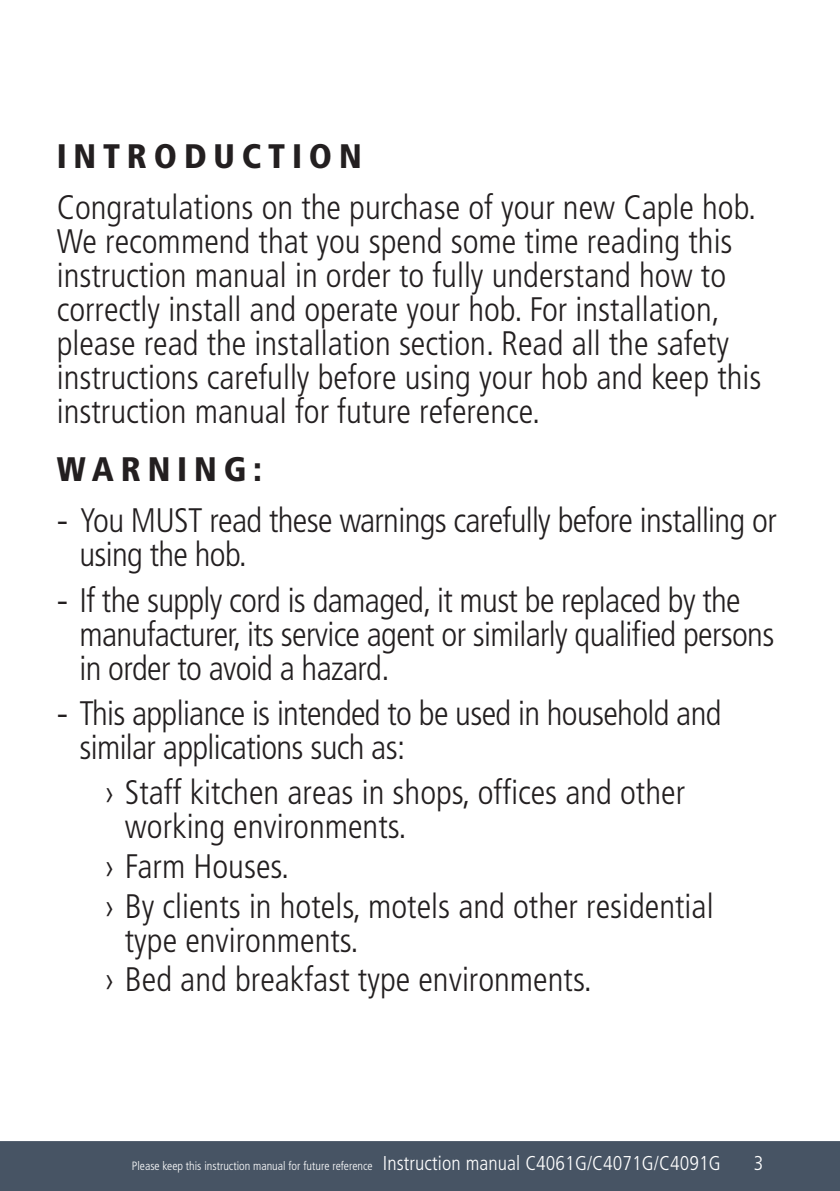
<style>
.page{position:relative;width:840px;height:1191px;background:#fff}
.page>*{position:absolute;margin:0;border:0;box-sizing:border-box;transform-origin:0 0}
.t1{font:300 condensed 34px/34px "Frutiger";color:#231f20}
.t2{font:300 condensed 34px/34px "Frutiger";letter-spacing:-.02em;color:#231f20}
.t3{font:900 condensed 34px "Frutiger";letter-spacing:.2em;color:#231f20}
.t4{font:300 condensed 20px "Frutiger";color:#fff}
.t5{font:300 condensed 12px "Frutiger";color:#fff}
.s1{font-stretch:normal}
.s2{font-size:20px}
</style>
<div class="page">
<div style="left:0;top:1141px;width:839px;height:50px;background:#475464"></div>
<p class="t3" style="left:57px;top:137px;width:306px">INTRODUCTION</p>
<p class="t1" style="left:57px;top:193px;width:705px">Congratulations on the purchase of your new Caple hob.<br>We recommend that you spend some time reading this instruction manual in order to fully understand how to correctly install and operate your hob. For installation, please read the installation section. Read all the safety instructions carefully before using your hob and keep this instruction manual for future reference.</p>
<p class="t3" style="left:57px;top:449px;width:207px">WARNING:</p>
<p class="t2" style="left:79px;top:506px;width:698px;text-indent:-23px"><span class="s1">-</span> You MUST read these warnings carefully before installing or using the hob.</p>
<p class="t2" style="left:79px;top:585px;width:696px;text-indent:-23px"><span class="s1">-</span> If the supply cord is damaged, it must be replaced by the manufacturer, its service agent or similarly qualified persons in order to avoid a hazard.</p>
<p class="t2" style="left:79px;top:698px;width:643px;text-indent:-23px"><span class="s1">-</span> This appliance is intended to be used in household and similar applications such as:</p>
<p class="t1" style="left:125px;top:778px;width:561px;text-indent:-20px">› Staff kitchen areas in shops, offices and other working environments.</p>
<p class="t1" style="left:105px;top:849px;width:609px;line-height:39.6px">› Farm Houses.<br>› By clients in hotels, motels and other residential</p>
<p class="t1" style="left:105px;top:922px;width:488px;line-height:39.6px;text-indent:20px">type environments.<br>› Bed and breakfast type environments.</p>
<p class="t5" style="left:132px;top:1161px;width:590px">Please keep this instruction manual for future reference <span class="s2">Instruction manual C4061G/C4071G/C4091G</span></p>
<p class="t4" style="left:753px;top:1155px;width:11px">3</p>
</div>
